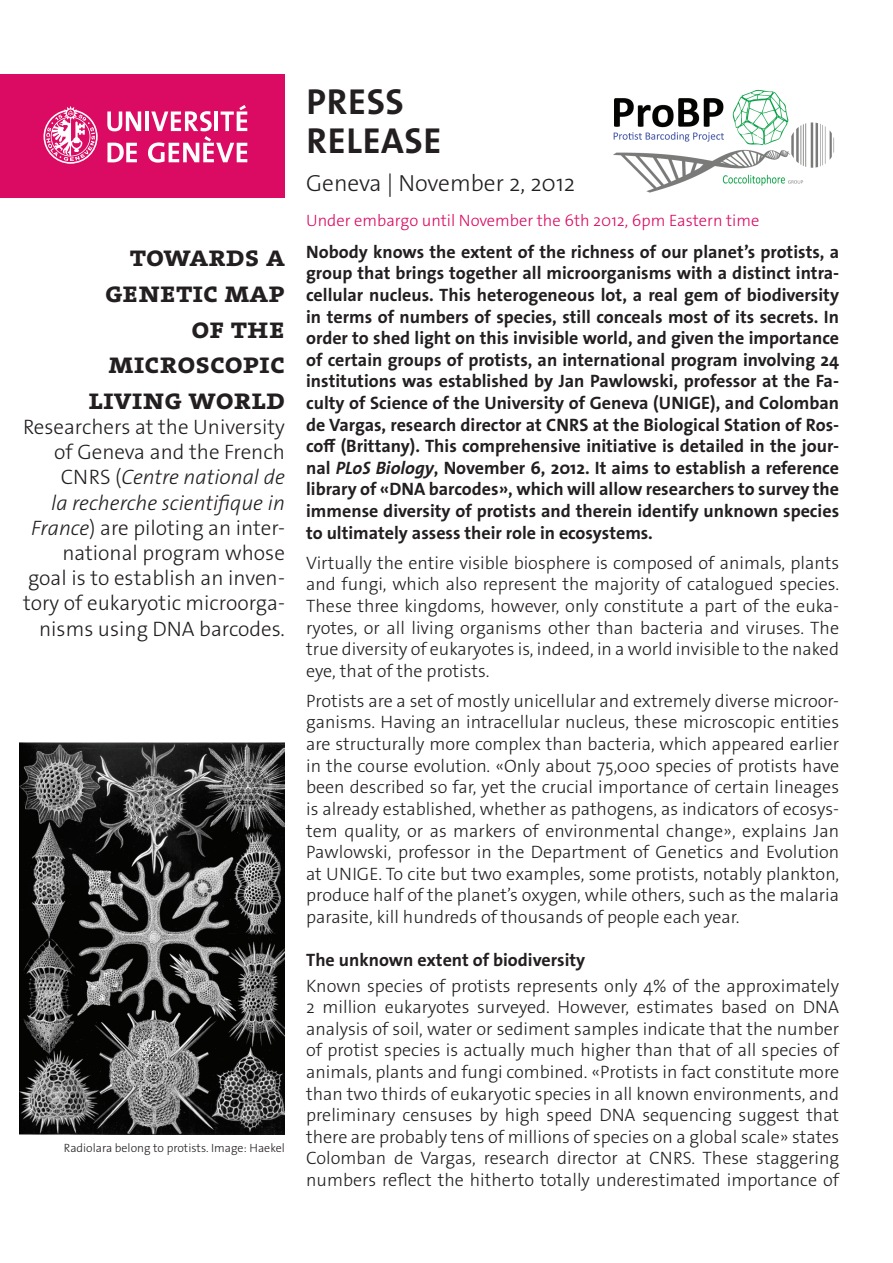
<style>
.page{position:relative;width:893px;height:1263px;background:#fff}
.page>*{position:absolute;margin:0;border:0;box-sizing:border-box;transform-origin:0 0}
.t1{font:700 36.3px/38.7px "The Sans Os F";letter-spacing:.02em;color:#231f20}
.t2{font:29.7px/35.5px "The Serif HP7 Bld";color:#231f20;text-align:right}
.t3{font:300 23.4px "The Sans Os F";color:#231f20}
.t4{font:300 21px/25.2px "The Sans Os F";color:#231f20;text-align:right}
.t5{font:300 18px/21.6px "The Sans Os F";color:#231f20;text-align:justify}
.t6{font:700 18px/21.6px "The Sans Os F";color:#231f20;text-align:justify}
.t7{font:300 16.5px "The Sans Os F";color:#db0a62}
.t8{font:300 12px "The Sans Os F";color:#231f20}
.s1{font-style:italic}
</style>
<div class="page">
<div style="left:0;top:74px;width:285px;height:124px;background:#db0a62"></div>
<svg style="left:44px;top:106px;width:54px;height:58px"></svg>
<svg style="left:107px;top:111px;width:34px;height:20px"></svg>
<hr style="left:145px;top:111px;width:4px;height:20px;background:#fff">
<svg style="left:107px;top:143px;width:30px;height:19px"></svg>
<svg style="left:148px;top:105px;width:99px;height:58px"></svg>
<img style="left:20px;top:742px;width:265px;height:392px">
<img style="left:613px;top:89px;width:222px;height:104px">
<h2 class="t2" style="left:89px;top:239px;width:198px">towards a genetic map of the microscopic living world</h2>
<p class="t4" style="left:23px;top:414px;width:263px">Researchers at the University of Geneva and the French<br>CNRS (<span class="s1">Centre national de<br>la recherche scientifique in<br>France</span>) are piloting an inter&shy;national program whose goal is to establish an inven&shy;tory of eukaryotic microorga&shy;nisms using DNA barcodes.</p>
<p class="t8" style="left:64px;top:1140px;width:222px">Radiolara belong to protists. Image: Haekel</p>
<h1 class="t1" style="left:306px;top:83px;width:136px">PRESS<br>RELEASE</h1>
<p class="t3" style="left:306px;top:168px;width:271px">Geneva | November 2, 2012</p>
<p class="t7" style="left:306px;top:210px;width:455px">Under embargo until November the 6th 2012, 6pm Eastern time</p>
<p class="t6" style="left:306px;top:241px;width:534px">Nobody knows the extent of the richness of our planet’s protists, a group that brings together all microorganisms with a distinct intra&shy;cellular nucleus. This heterogeneous lot, a real gem of biodiversity in terms of numbers of species, still conceals most of its secrets. In order to shed light on this invisible world, and given the importance of certain groups of protists, an international program involving 24 institutions was established by Jan Pawlowski, professor at the Fa&shy;culty of Science of the University of Geneva (UNIGE), and Colomban de Vargas, research director at CNRS at the Biological Station of Ros&shy;coff (Brittany). This comprehensive initiative is detailed in the jour&shy;nal <span class="s1">PLoS Biology</span>, November 6, 2012. It aims to establish a reference library of «DNA barcodes», which will allow researchers to survey the immense diversity of protists and therein identify unknown species to ultimately assess their role in ecosystems.</p>
<p class="t5" style="left:306px;top:552px;width:534px">Virtually the entire visible biosphere is composed of animals, plants and fungi, which also represent the majority of catalogued species.<br>These three kingdoms, however, only constitute a part of the euka&shy;ryotes, or all living organisms other than bacteria and viruses. The true diversity of eukaryotes is, indeed, in a world invisible to the naked eye, that of the protists.</p>
<p class="t5" style="left:306px;top:690px;width:534px">Protists are a set of mostly unicellular and extremely diverse microor&shy;ganisms. Having an intracellular nucleus, these microscopic entities are structurally more complex than bacteria, which appeared earlier in the course evolution. «Only about 75,000 species of protists have been described so far, yet the crucial importance of certain lineages is already established, whether as pathogens, as indicators of ecosys&shy;tem quality, or as markers of environmental change», explains Jan Pawlowski, professor in the Department of Genetics and Evolution at UNIGE. To cite but two examples, some protists, notably plankton, produce half of the planet’s oxygen, while others, such as the malaria parasite, kill hundreds of thousands of people each year.</p>
<p class="t6" style="left:306px;top:949px;width:281px">The unknown extent of biodiversity</p>
<p class="t5" style="left:306px;top:975px;width:534px">Known species of protists represents only 4% of the approximately 2 million eukaryotes surveyed. However, estimates based on DNA analysis of soil, water or sediment samples indicate that the number of protist species is actually much higher than that of all species of animals, plants and fungi combined. «Protists in fact constitute more than two thirds of eukaryotic species in all known environments, and preliminary censuses by high speed DNA sequencing suggest that there are probably tens of millions of species on a global scale» states Colomban de Vargas, research director at CNRS. These staggering numbers reflect the hitherto totally underestimated importance of</p>
</div>
